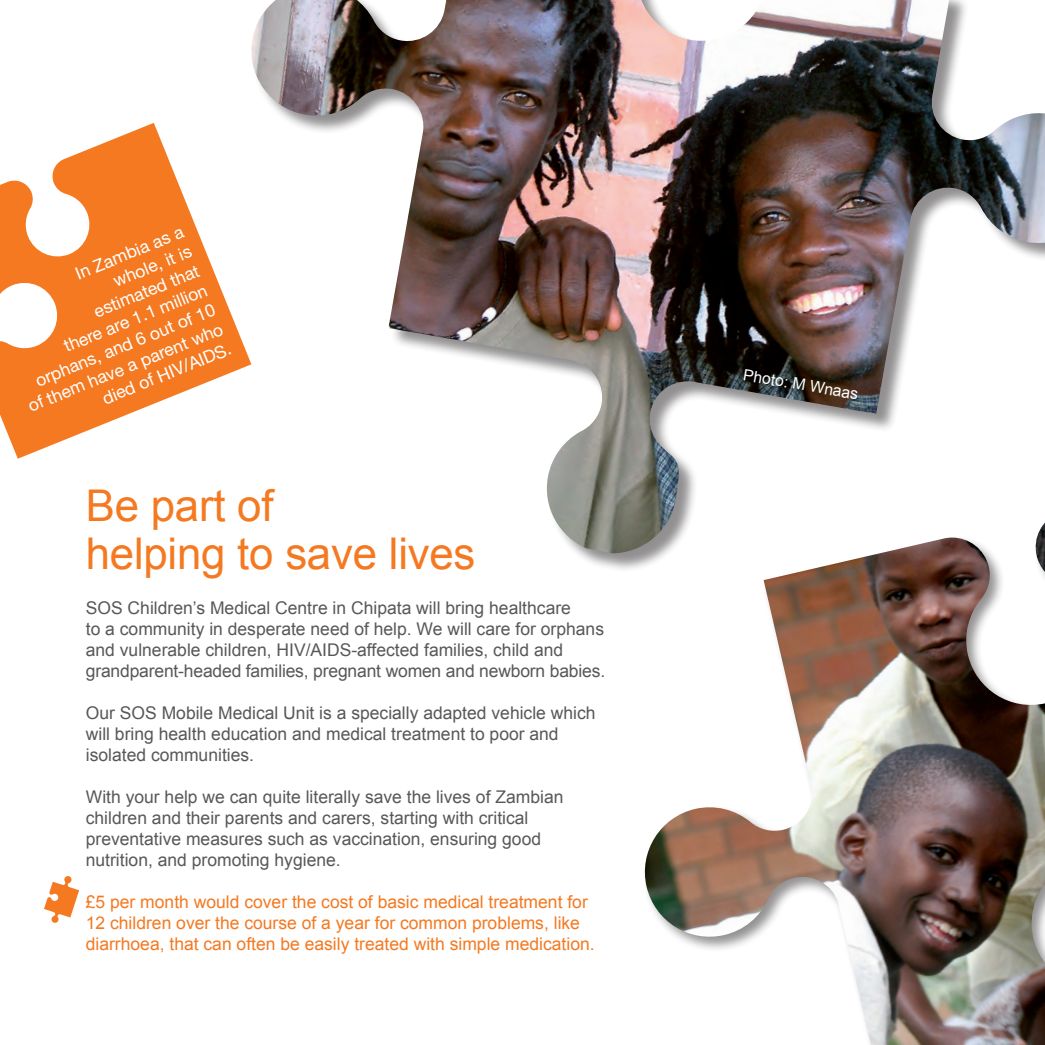
<style>
.page{position:relative;width:1045px;height:1045px;background:#fff}
.page>*{position:absolute;margin:0;border:0;box-sizing:border-box;transform-origin:0 0}
.t1{font:43.75px/47.2px "Arial";letter-spacing:-.005em;color:#f47921}
.t2{font:17.5px/21px "Arial";color:#57585a}
.t3{font:17.5px/21px "Arial";color:#f47921}
.t4{font:17.5px/21px "Helvetica Neue";color:#fff;text-align:right}
.t5{font:15.75px "Arial";color:#fff}
</style>
<div class="page">
<img style="left:251px;top:0;width:794px;height:553px">
<svg style="left:44px;top:876px;width:35px;height:47px"></svg>
<div style="left:642px;top:467px;width:403px;height:578px;background:#231f20;opacity:.49"></div>
<img style="left:638px;top:512px;width:407px;height:533px">
<svg style="left:0;top:123px;width:251px;height:336px;fill:#f47921"></svg>
<p class="t4" style="left:-15px;top:299px;width:210px;rotate:-22deg">In Zambia as a<br>whole, it is<br>estimated that<br>there are 1.1 million orphans, and 6 out of 10 of them have a parent who died of HIV/AIDS.</p>
<p class="t1" style="left:86px;top:482px;width:391px">Be part of<br>helping to save lives</p>
<p class="t2" style="left:86px;top:597px;width:521px">SOS Children’s Medical Centre in Chipata will bring healthcare<br>to a community in desperate need of help. We will care for orphans and vulnerable children, HIV/AIDS-affected families, child and grandparent-headed families, pregnant women and newborn babies.</p>
<p class="t2" style="left:86px;top:702px;width:511px">Our SOS Mobile Medical Unit is a specially adapted vehicle which will bring health education and medical treatment to poor and isolated communities.</p>
<p class="t2" style="left:86px;top:786px;width:479px">With your help we can quite literally save the lives of Zambian children and their parents and carers, starting with critical preventative measures such as vaccination, ensuring good nutrition, and promoting hygiene.</p>
<p class="t3" style="left:86px;top:891px;width:510px">£5 per month would cover the cost of basic medical treatment for<br>12 children over the course of a year for common problems, like diarrhoea, that can often be easily treated with simple medication.</p>
<p class="t5" style="left:745px;top:365px;width:118px;rotate:10deg">Photo: M Wnaas</p>
</div>
